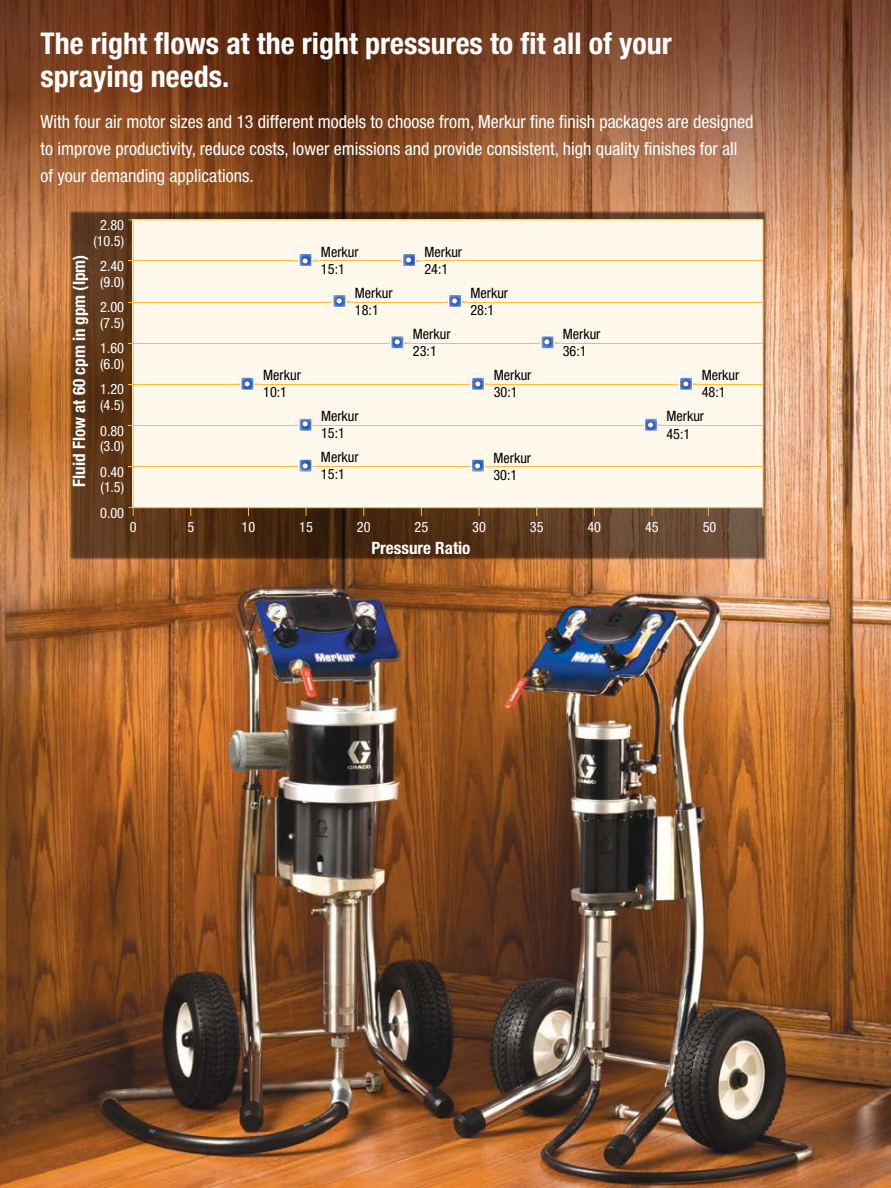
<style>
.page{position:relative;width:891px;height:1188px;background:#fff}
.page>*{position:absolute;margin:0;border:0;box-sizing:border-box;transform-origin:0 0}
.t1{font:700 condensed 30px/33px "Helvetica Neue LT Std";color:#fff}
.t2{font:condensed 18px/27px "Helvetica Neue LT Std";color:#fff}
.t3{font:700 condensed 17.1px "Helvetica Neue LT Std";color:#fff}
.t4{font:condensed 14.25px/17.1px "Helvetica Neue LT Std";color:#000}
.t5{font:condensed 14.25px/15.8px "Helvetica Neue LT Std";color:#fff}
</style>
<div class="page">
<img style="left:0;top:0;width:891px;height:1188px">
<div style="left:70px;top:211px;width:696px;height:349px;background:#000;opacity:.55"></div>
<div style="left:133px;top:219px;width:630px;height:288px;background:#fff8ec"></div>
<hr style="left:763px;top:220px;width:1px;height:296px;background:#ffbb3c">
<hr style="left:133px;top:220px;width:1px;height:288px;background:#ffbb3c">
<hr style="left:128px;top:507px;width:635px;height:1px;background:#ffbb3c">
<hr style="left:128px;top:466px;width:635px;height:1px;background:#ffbb3c">
<hr style="left:128px;top:425px;width:635px;height:1px;background:#ffbb3c">
<hr style="left:128px;top:384px;width:635px;height:1px;background:#ffbb3c">
<hr style="left:128px;top:343px;width:635px;height:1px;background:#ffbb3c">
<hr style="left:128px;top:302px;width:635px;height:1px;background:#ffbb3c">
<hr style="left:128px;top:260px;width:635px;height:1px;background:#ffbb3c">
<hr style="left:128px;top:219px;width:635px;height:1px;background:#ffbb3c">
<img style="left:298px;top:459px;width:14px;height:14px">
<svg style="left:295px;top:424px;width:24px;height:8px"></svg>
<img style="left:298px;top:418px;width:14px;height:14px">
<svg style="left:238px;top:379px;width:23px;height:12px"></svg>
<img style="left:240px;top:377px;width:14px;height:14px">
<svg style="left:329px;top:296px;width:24px;height:12px"></svg>
<img style="left:332px;top:294px;width:14px;height:14px">
<svg style="left:295px;top:260px;width:24px;height:2px"></svg>
<img style="left:298px;top:253px;width:14px;height:14px">
<img style="left:392px;top:349px;width:12px;height:1px">
<svg style="left:388px;top:338px;width:24px;height:11px"></svg>
<img style="left:390px;top:335px;width:14px;height:14px">
<img style="left:471px;top:459px;width:14px;height:14px">
<svg style="left:467px;top:383px;width:25px;height:2px"></svg>
<img style="left:471px;top:377px;width:14px;height:14px">
<img style="left:542px;top:349px;width:12px;height:1px">
<svg style="left:537px;top:336px;width:24px;height:8px"></svg>
<img style="left:541px;top:335px;width:14px;height:14px">
<svg style="left:445px;top:301px;width:24px;height:2px"></svg>
<img style="left:448px;top:294px;width:14px;height:14px">
<svg style="left:399px;top:260px;width:24px;height:2px"></svg>
<img style="left:402px;top:253px;width:14px;height:14px">
<svg style="left:641px;top:421px;width:24px;height:9px"></svg>
<img style="left:644px;top:418px;width:14px;height:14px">
<svg style="left:675px;top:383px;width:25px;height:2px"></svg>
<img style="left:679px;top:377px;width:14px;height:14px">
<hr style="left:890px;top:0;width:1px;height:81px;background:#0039a6">
<h1 class="t1" style="left:40px;top:27px;width:633px">The right flows at the right pressures to fit all of your spraying needs.</h1>
<p class="t2" style="left:40px;top:108px;width:714px">With four air motor sizes and 13 different models to choose from, Merkur fine finish packages are designed to improve productivity, reduce costs, lower emissions and provide consistent, high quality finishes for all of your demanding applications.</p>
<p class="t5" style="left:93px;top:217px;width:32px;text-align:center">2.80 (10.5)</p>
<p class="t5" style="left:405px;top:252px;width:9px">•</p>
<p class="t4" style="left:424px;top:243px;width:39px">Merkur<br>24:1</p>
<p class="t3" style="left:69px;top:487px;width:233px;rotate:-90deg">Fluid Flow at 60 cpm in gpm (lpm)</p>
<p class="t5" style="left:302px;top:253px;width:9px">•</p>
<p class="t4" style="left:321px;top:243px;width:39px">Merkur<br>15:1</p>
<p class="t5" style="left:100px;top:258px;width:25px">2.40 (9.0)</p>
<p class="t5" style="left:336px;top:293px;width:9px">•</p>
<p class="t4" style="left:355px;top:284px;width:39px">Merkur<br>18:1</p>
<p class="t5" style="left:451px;top:293px;width:9px">•</p>
<p class="t4" style="left:470px;top:284px;width:39px">Merkur<br>28:1</p>
<p class="t5" style="left:394px;top:334px;width:9px">•</p>
<p class="t4" style="left:413px;top:325px;width:39px">Merkur<br>23:1</p>
<p class="t5" style="left:544px;top:334px;width:9px">•</p>
<p class="t4" style="left:563px;top:325px;width:39px">Merkur<br>36:1</p>
<p class="t5" style="left:100px;top:299px;width:25px">2.00 (7.5)</p>
<p class="t5" style="left:100px;top:340px;width:25px">1.60 (6.0)</p>
<p class="t5" style="left:244px;top:376px;width:9px">•</p>
<p class="t4" style="left:263px;top:367px;width:39px">Merkur<br>10:1</p>
<p class="t5" style="left:475px;top:376px;width:9px">•</p>
<p class="t4" style="left:494px;top:367px;width:39px">Merkur<br>30:1</p>
<p class="t5" style="left:100px;top:381px;width:25px">1.20 (4.5)</p>
<p class="t5" style="left:302px;top:416px;width:9px">•</p>
<p class="t4" style="left:321px;top:407px;width:39px">Merkur<br>15:1</p>
<p class="t5" style="left:302px;top:458px;width:9px">•</p>
<p class="t4" style="left:321px;top:448px;width:39px">Merkur<br>15:1</p>
<p class="t5" style="left:100px;top:423px;width:25px">0.80 (3.0)</p>
<p class="t5" style="left:474px;top:458px;width:9px">•</p>
<p class="t4" style="left:493px;top:449px;width:39px">Merkur<br>30:1</p>
<p class="t5" style="left:100px;top:464px;width:25px">0.40 (1.5)</p>
<p class="t5" style="left:100px;top:505px;width:25px">0.00</p>
<p class="t5" style="left:682px;top:376px;width:9px">•</p>
<p class="t4" style="left:702px;top:367px;width:39px">Merkur<br>48:1</p>
<p class="t5" style="left:647px;top:417px;width:9px">•</p>
<p class="t4" style="left:666px;top:408px;width:39px">Merkur<br>45:1</p>
<p class="t5" style="left:130px;top:519px;width:8px">0</p>
<p class="t5" style="left:187px;top:519px;width:8px">5</p>
<p class="t5" style="left:242px;top:519px;width:15px">10</p>
<p class="t5" style="left:299px;top:519px;width:15px">15</p>
<p class="t5" style="left:357px;top:519px;width:15px">20</p>
<p class="t5" style="left:415px;top:519px;width:15px">25</p>
<p class="t5" style="left:472px;top:519px;width:15px">30</p>
<p class="t5" style="left:530px;top:519px;width:15px">35</p>
<p class="t5" style="left:587px;top:519px;width:15px">40</p>
<p class="t5" style="left:645px;top:519px;width:15px">45</p>
<p class="t5" style="left:703px;top:519px;width:15px">50</p>
<p class="t3" style="left:371px;top:537px;width:101px">Pressure Ratio</p>
</div>
